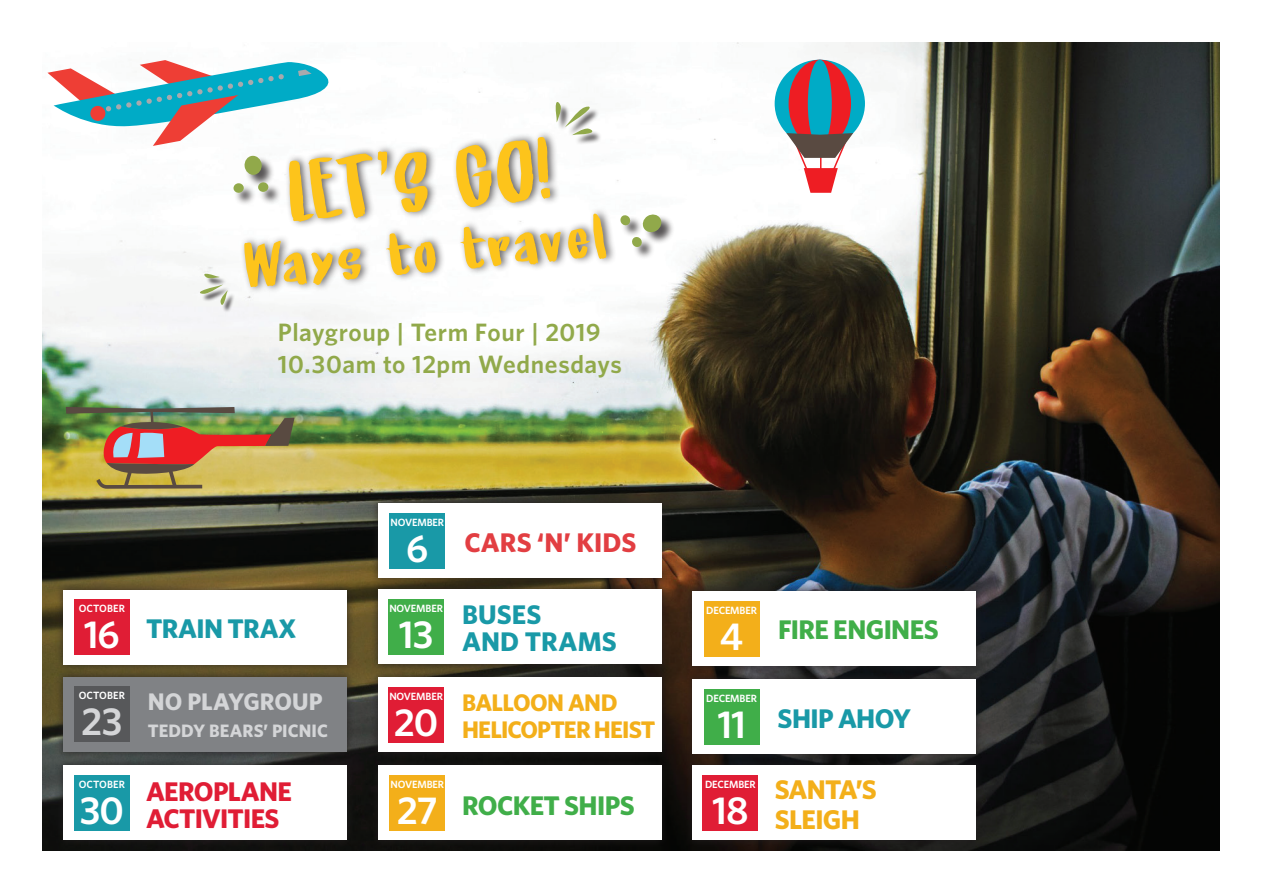
<style>
.page{position:relative;width:1263px;height:893px;background:#fff}
.page>*{position:absolute;margin:0;border:0;box-sizing:border-box;transform-origin:0 0}
.t1{font:88.35px "Under My Umbrella DEMO";color:#fdc41b}
.t2{font:64.35px "Under My Umbrella DEMO";color:#fdc41b}
.t3{font:600 39px "Whitney";letter-spacing:-.03em;color:#fff}
.t4{font:600 39px "Whitney";color:#d4d5d7}
.t5{font:700 27px "Whitney";letter-spacing:-.02em;color:#40ae49}
.t6{font:700 27px/27px "Whitney";letter-spacing:-.025em;color:#e01d35}
.t7{font:700 27px "Whitney";letter-spacing:-.02em;color:#1999a7}
.t8{font:700 27px/27px "Whitney";color:#1999a7}
.t9{font:700 27px/30px "Whitney";letter-spacing:-.025em;color:#f3af1a}
.t10{font:700 27px "Whitney";letter-spacing:.005em;color:#e23e42}
.t11{font:600 25.2px/31.8px "Whitney";letter-spacing:.02em;color:#91a94a}
.t12{font:700 24px/27px "Whitney";letter-spacing:-.03em;color:#f3af1a}
.t13{font:700 24px "Whitney";color:#d4d5d7}
.t14{font:700 18px "Whitney";color:#d4d5d7}
.t15{font:600 10.5px "Whitney";letter-spacing:-.01em;color:#fff}
</style>
<div class="page">
<img style="left:43px;top:43px;width:1176px;height:807px">
<div style="left:56px;top:581px;width:299px;height:91px;background:#231f20;opacity:.75"></div>
<div style="left:64px;top:589px;width:283px;height:75px;background:#fff"></div>
<div style="left:684px;top:757px;width:300px;height:91px;background:#231f20;opacity:.75"></div>
<div style="left:692px;top:765px;width:284px;height:75px;background:#fff"></div>
<div style="left:370px;top:669px;width:300px;height:91px;background:#231f20;opacity:.75"></div>
<div style="left:378px;top:677px;width:283px;height:75px;background:#fff"></div>
<div style="left:56px;top:757px;width:299px;height:91px;background:#231f20;opacity:.75"></div>
<div style="left:64px;top:765px;width:283px;height:75px;background:#fff"></div>
<div style="left:370px;top:581px;width:300px;height:91px;background:#231f20;opacity:.75"></div>
<div style="left:378px;top:589px;width:283px;height:75px;background:#fff"></div>
<div style="left:370px;top:757px;width:300px;height:91px;background:#10100e"></div>
<div style="left:378px;top:765px;width:283px;height:75px;background:#fff"></div>
<div style="left:370px;top:494px;width:300px;height:92px;background:#231f20;opacity:.75"></div>
<div style="left:378px;top:503px;width:283px;height:75px;background:#fff"></div>
<div style="left:684px;top:582px;width:300px;height:92px;background:#231f20;opacity:.75"></div>
<div style="left:692px;top:591px;width:284px;height:75px;background:#fff"></div>
<div style="left:684px;top:670px;width:300px;height:92px;background:#231f20;opacity:.75"></div>
<div style="left:692px;top:679px;width:284px;height:75px;background:#fff"></div>
<div style="left:390px;top:513px;width:55px;height:56px;background:#1999a7"></div>
<div style="left:388px;top:687px;width:56px;height:56px;background:#e01d35"></div>
<div style="left:74px;top:775px;width:56px;height:56px;background:#1999a7"></div>
<div style="left:704px;top:601px;width:55px;height:56px;background:#f3af1a"></div>
<div style="left:388px;top:599px;width:56px;height:55px;background:#40ae49"></div>
<div style="left:74px;top:599px;width:56px;height:56px;background:#e01d35"></div>
<div style="left:703px;top:775px;width:55px;height:56px;background:#e01d35"></div>
<div style="left:390px;top:775px;width:55px;height:56px;background:#f3af1a"></div>
<div style="left:704px;top:689px;width:55px;height:56px;background:#40ae49"></div>
<div style="left:240px;top:130px;width:377px;height:165px;background:#231f20;opacity:.68"></div>
<div style="left:621px;top:215px;width:54px;height:45px;background:#231f20;opacity:.75"></div>
<svg style="left:620px;top:213px;width:43px;height:35px"></svg>
<div style="left:234px;top:156px;width:48px;height:50px;background:#231f20;opacity:.75"></div>
<svg style="left:244px;top:155px;width:18px;height:20px"></svg>
<div style="left:258px;top:182px;width:11px;height:10px;background:#91a94a;border-radius:50%"></div>
<div style="left:233px;top:183px;width:11px;height:10px;background:#91a94a;border-radius:50%"></div>
<div style="left:557px;top:104px;width:46px;height:41px;background:#231f20;opacity:.75"></div>
<svg style="left:555px;top:101px;width:38px;height:34px"></svg>
<div style="left:201px;top:275px;width:34px;height:38px;background:#231f20;opacity:.75"></div>
<svg style="left:199px;top:274px;width:29px;height:31px"></svg>
<div style="left:56px;top:668px;width:299px;height:92px;background:#231f20;opacity:.75"></div>
<div style="left:64px;top:677px;width:283px;height:75px;background:#808285"></div>
<div style="left:74px;top:686px;width:56px;height:56px;background:#57585a"></div>
<div style="left:775px;top:60px;width:90px;height:87px;background:#00abc6;border-radius:50%"></div>
<div style="left:788px;top:60px;width:63px;height:87px;background:#ee1d23;border-radius:50%"></div>
<div style="left:808px;top:60px;width:24px;height:87px;background:#00abc6;border-radius:50%"></div>
<svg style="left:786px;top:133px;width:67px;height:60px"></svg>
<img style="left:66px;top:407px;width:229px;height:82px">
<svg style="left:47px;top:60px;width:285px;height:86px"></svg>
<h1 class="t1" style="left:283px;top:144px;width:266px;rotate:-5deg">LET’S GO!</h1>
<h2 class="t2" style="left:241px;top:232px;width:364px;rotate:-5deg">Ways to travel</h2>
<h3 class="t11" style="left:278px;top:316px;width:345px">Playgroup | Term Four | 2019<br>10.30am to 12pm Wednesdays</h3>
<p class="t15" style="left:79px;top:601px;width:48px">OCTOBER</p>
<h3 class="t3" style="left:84px;top:608px;width:38px">16</h3>
<p class="t15" style="left:79px;top:688px;width:48px">OCTOBER</p>
<h3 class="t4" style="left:81px;top:696px;width:43px">23</h3>
<p class="t15" style="left:79px;top:777px;width:48px">OCTOBER</p>
<h3 class="t3" style="left:80px;top:784px;width:46px">30</h3>
<h3 class="t7" style="left:146px;top:610px;width:152px">TRAIN TRAX</h3>
<h3 class="t13" style="left:148px;top:686px;width:176px">NO PLAYGROUP</h3>
<h3 class="t14" style="left:148px;top:719px;width:182px">TEDDY BEARS’ PICNIC</h3>
<h3 class="t6" style="left:146px;top:778px;width:148px">AEROPLANE<br>ACTIVITIES</h3>
<p class="t15" style="left:391px;top:515px;width:55px">NOVEMBER</p>
<h3 class="t3" style="left:406px;top:522px;width:24px">6</h3>
<p class="t15" style="left:389px;top:601px;width:55px">NOVEMBER</p>
<h3 class="t3" style="left:399px;top:608px;width:36px">13</h3>
<p class="t15" style="left:389px;top:689px;width:55px">NOVEMBER</p>
<h3 class="t3" style="left:394px;top:696px;width:46px">20</h3>
<p class="t15" style="left:391px;top:777px;width:55px">NOVEMBER</p>
<h3 class="t3" style="left:397px;top:784px;width:42px">27</h3>
<h3 class="t10" style="left:464px;top:524px;width:173px">CARS ‘N’ KIDS</h3>
<h3 class="t8" style="left:462px;top:600px;width:156px">BUSES<br>AND TRAMS</h3>
<h3 class="t12" style="left:462px;top:689px;width:195px">BALLOON AND<br>HELICOPTER HEIST</h3>
<h3 class="t5" style="left:462px;top:787px;width:174px">ROCKET SHIPS</h3>
<p class="t15" style="left:706px;top:603px;width:52px">DECEMBER</p>
<h3 class="t3" style="left:720px;top:610px;width:25px">4</h3>
<p class="t15" style="left:706px;top:691px;width:52px">DECEMBER</p>
<h3 class="t3" style="left:717px;top:698px;width:30px">11</h3>
<p class="t15" style="left:705px;top:777px;width:52px">DECEMBER</p>
<h3 class="t3" style="left:712px;top:784px;width:38px">18</h3>
<h3 class="t5" style="left:778px;top:611px;width:162px">FIRE ENGINES</h3>
<h3 class="t7" style="left:778px;top:701px;width:135px">SHIP AHOY</h3>
<h3 class="t9" style="left:775px;top:774px;width:104px">SANTA’S<br>SLEIGH</h3>
</div>
